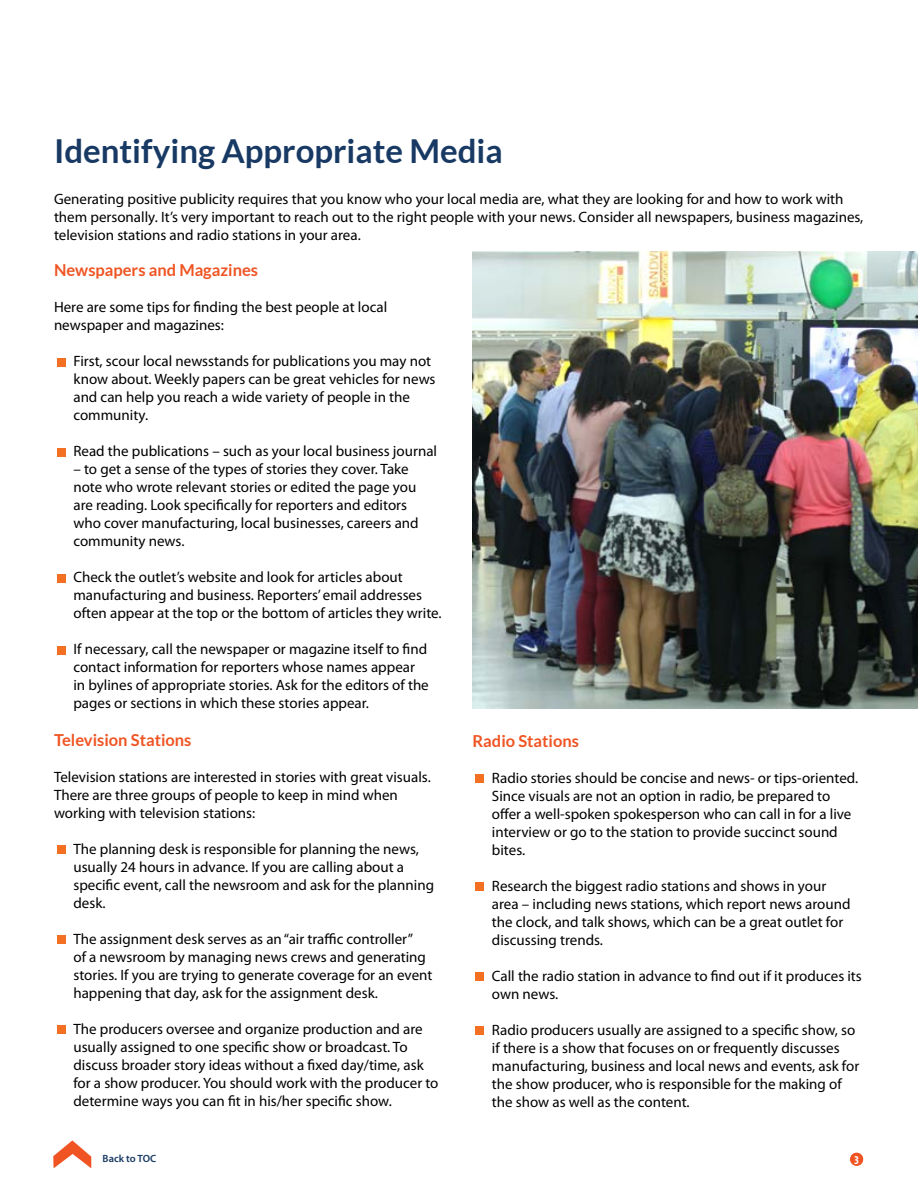
<style>
.page{position:relative;width:918px;height:1188px;background:#fff}
.page>*{position:absolute;margin:0;border:0;box-sizing:border-box;transform-origin:0 0}
.t1{font:700 33px "Lato";color:#173963}
.t2{font:700 16.5px "Lato";color:#f05423}
.t3{font:15px/18px "Myriad Pro";color:#000}
.t4{font:700 condensed 12px "Myriad Pro";color:#fff}
.t5{font:600 10.5px "Myriad Pro";color:#173963}
</style>
<div class="page">
<svg style="left:53px;top:1140px;width:38px;height:28px"></svg>
<div style="left:850px;top:1153px;width:13px;height:13px;background:#f05423;border-radius:50%"></div>
<div style="left:57px;top:358px;width:8px;height:8px;background:#f36f21"></div>
<div style="left:57px;top:448px;width:8px;height:8px;background:#f36f21"></div>
<div style="left:57px;top:574px;width:8px;height:8px;background:#f36f21"></div>
<div style="left:57px;top:646px;width:8px;height:8px;background:#f36f21"></div>
<div style="left:57px;top:846px;width:8px;height:8px;background:#f36f21"></div>
<div style="left:57px;top:936px;width:8px;height:8px;background:#f36f21"></div>
<div style="left:57px;top:1026px;width:8px;height:8px;background:#f36f21"></div>
<img style="left:472px;top:251px;width:446px;height:457px">
<div style="left:476px;top:775px;width:8px;height:8px;background:#f36f21"></div>
<div style="left:476px;top:883px;width:8px;height:8px;background:#f36f21"></div>
<div style="left:476px;top:973px;width:8px;height:8px;background:#f36f21"></div>
<div style="left:476px;top:1027px;width:8px;height:8px;background:#f36f21"></div>
<h1 class="t1" style="left:54px;top:132px;width:450px">Identifying Appropriate Media</h1>
<p class="t3" style="left:54px;top:189px;width:811px">Generating positive publicity requires that you know who your local media are, what they are looking for and how to work with them personally. It’s very important to reach out to the right people with your news. Consider all newspapers, business magazines, television stations and radio stations in your area.</p>
<p class="t2" style="left:54px;top:261px;width:206px">Newspapers and Magazines</p>
<p class="t3" style="left:54px;top:298px;width:335px">Here are some tips for finding the best people at local newspaper and magazines:</p>
<p class="t3" style="left:73px;top:352px;width:364px">First, scour local newsstands for publications you may not know about. Weekly papers can be great vehicles for news and can help you reach a wide variety of people in the community.</p>
<p class="t3" style="left:73px;top:442px;width:365px">Read the publications – such as your local business journal</p>
<p class="t3" style="left:73px;top:460px;width:347px">– to get a sense of the types of stories they cover. Take note who wrote relevant stories or edited the page you are reading. Look specifically for reporters and editors who cover manufacturing, local businesses, careers and community news.</p>
<p class="t3" style="left:73px;top:568px;width:370px">Check the outlet’s website and look for articles about manufacturing and business. Reporters’ email addresses often appear at the top or the bottom of articles they write.</p>
<p class="t3" style="left:73px;top:640px;width:357px">If necessary, call the newspaper or magazine itself to find contact information for reporters whose names appear in bylines of appropriate stories. Ask for the editors of the pages or sections in which these stories appear.</p>
<p class="t2" style="left:54px;top:730px;width:139px">Television Stations</p>
<p class="t3" style="left:54px;top:767px;width:378px">Television stations are interested in stories with great visuals.<br>There are three groups of people to keep in mind when working with television stations:</p>
<p class="t3" style="left:73px;top:839px;width:362px">The planning desk is responsible for planning the news, usually 24 hours in advance. If you are calling about a specific event, call the newsroom and ask for the planning desk.</p>
<p class="t3" style="left:73px;top:929px;width:361px">The assignment desk serves as an “air traffic controller”<br>of a newsroom by managing news crews and generating stories. If you are trying to generate coverage for an event happening that day, ask for the assignment desk.</p>
<p class="t3" style="left:73px;top:1019px;width:367px">The producers oversee and organize production and are usually assigned to one specific show or broadcast. To discuss broader story ideas without a fixed day/time, ask for a show producer. You should work with the producer to determine ways you can fit in his/her specific show.</p>
<p class="t2" style="left:472px;top:731px;width:108px">Radio Stations</p>
<p class="t3" style="left:492px;top:769px;width:368px">Radio stories should be concise and news- or tips-oriented.<br>Since visuals are not an option in radio, be prepared to offer a well-spoken spokesperson who can call in for a live interview or go to the station to provide succinct sound bites.</p>
<p class="t3" style="left:492px;top:877px;width:360px">Research the biggest radio stations and shows in your area – including news stations, which report news around the clock, and talk shows, which can be a great outlet for discussing trends.</p>
<p class="t3" style="left:492px;top:967px;width:371px">Call the radio station in advance to find out if it produces its own news.</p>
<p class="t3" style="left:492px;top:1021px;width:369px">Radio producers usually are assigned to a specific show, so if there is a show that focuses on or frequently discusses manufacturing, business and local news and events, ask for the show producer, who is responsible for the making of the show as well as the content.</p>
<p class="t5" style="left:103px;top:1152px;width:55px">Back to TOC</p>
<p class="t4" style="left:854px;top:1152px;width:7px">3</p>
</div>
